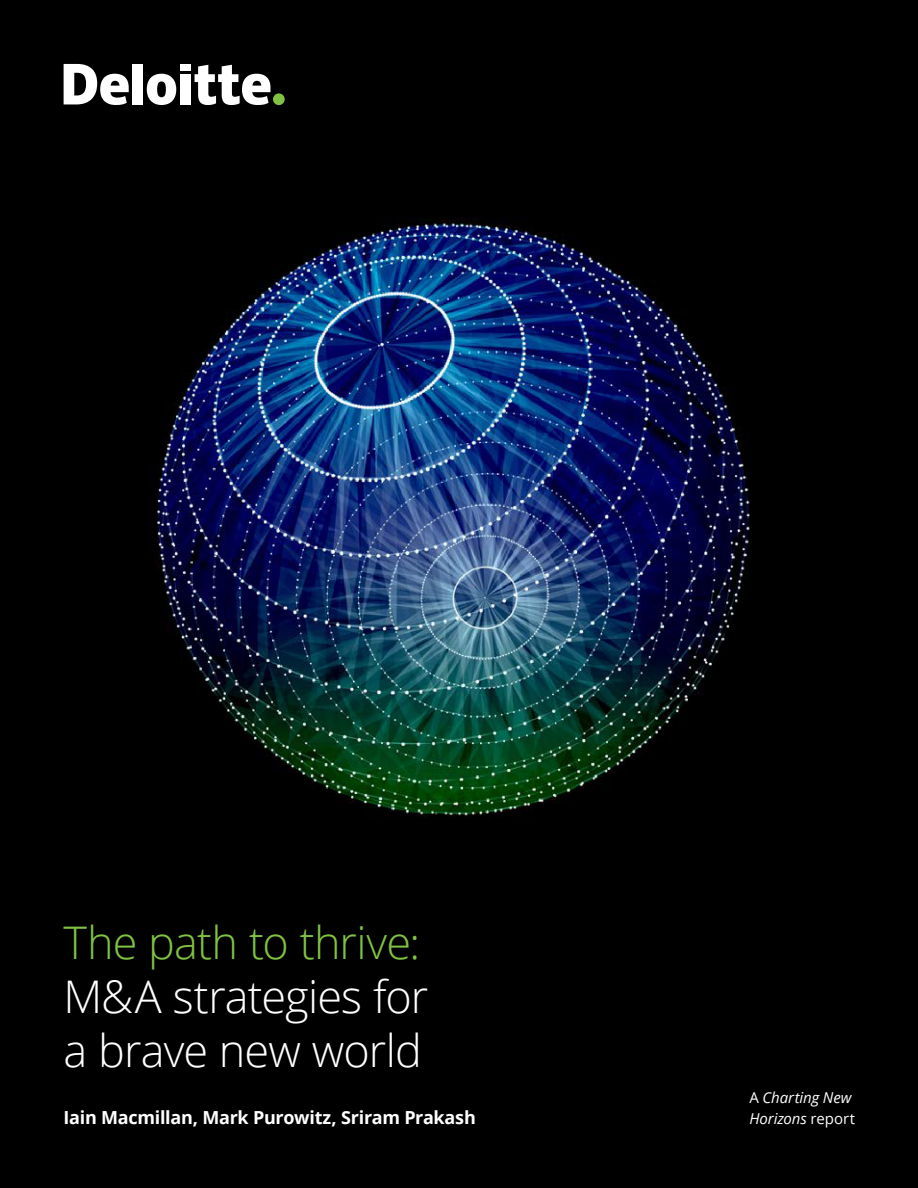
<style>
.page{position:relative;width:918px;height:1188px;background:#000}
.page>*{position:absolute;margin:0;border:0;box-sizing:border-box;transform-origin:0 0}
.Cover_subheading_lig{font:300 45px/54px "Open Sans";letter-spacing:-.02em;color:#fff}
.Cover_subheading_lig-2{font:300 45px "Open Sans";letter-spacing:-.015em;color:#80c342}
.Cover_subtitle__2nd{font:700 18px "Open Sans";letter-spacing:-.015em;color:#fff}
.Cover_subtitle__2nd-2{font:italic 15px/21px "Open Sans";letter-spacing:-.005em;color:#fff}
.s1{font-style:normal}
</style>
<div class="page">
<div style="left:273px;top:93px;width:12px;height:12px;background:#80c342;border-radius:50%"></div>
<div style="left:133px;top:64px;width:10px;height:40px;background:#fff"></div>
<svg style="left:147px;top:74px;width:29px;height:31px"></svg>
<div style="left:180px;top:74px;width:10px;height:30px;background:#fff"></div>
<div style="left:180px;top:64px;width:10px;height:7px;background:#fff"></div>
<svg style="left:195px;top:65px;width:75px;height:40px"></svg>
<svg style="left:64px;top:64px;width:65px;height:41px"></svg>
<img style="left:148px;top:214px;width:622px;height:621px">
<p class="Cover_subheading_lig-2" style="left:64px;top:912px;width:358px">The path to thrive:</p>
<p class="Cover_subheading_lig" style="left:64px;top:969px;width:366px">M&amp;A strategies for a brave new world</p>
<p class="Cover_subtitle__2nd" style="left:64px;top:1105px;width:414px">Iain Macmillan, Mark Purowitz, Sriram Prakash</p>
<p class="Cover_subtitle__2nd-2" style="left:750px;top:1087px;width:107px"><span class="s1">A</span> Charting New<br>Horizons <span class="s1">report</span></p>
</div>
